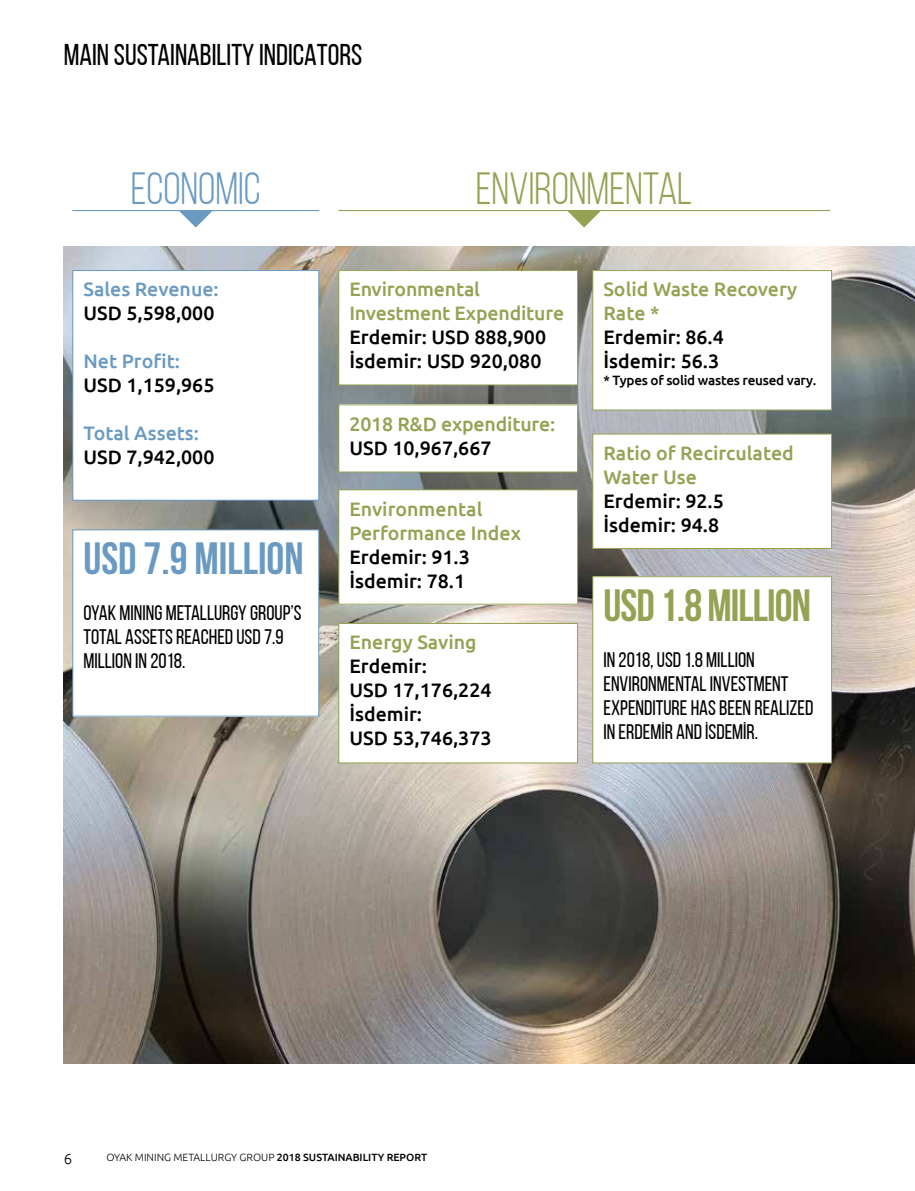
<style>
.page{position:relative;width:915px;height:1191px;background:#fff}
.page>*{position:absolute;margin:0;border:0;box-sizing:border-box;transform-origin:0 0}
.t1{font:45px "Bebas Neue";color:#96a153}
.t2{font:700 45px "Bebas Neue";color:#6a9ac2}
.t3{font:700 45px "Bebas Neue";letter-spacing:-.02em;color:#96a153}
.t4{font:45px "Bebas Neue";color:#6a9ac2}
.t5{font:30px "Bebas Neue";color:#000}
.t6{font:21px/24px "Bebas Neue";color:#000}
.t7{font:500 19.5px/24px "Ubuntu";color:#000}
.t8{font:500 19.5px/24px "Ubuntu";color:#96a153}
.t9{font:500 19.5px "Ubuntu";color:#6a9ac2}
.t10{font:300 15px "Ubuntu";color:#000}
.t11{font:500 13.5px "Ubuntu";letter-spacing:-.02em;color:#000}
.t12{font:300 10.5px "Ubuntu";color:#000}
.s1{font-weight:500}
</style>
<div class="page">
<img style="left:64px;top:247px;width:850px;height:816px">
<div style="left:73px;top:270px;width:245px;height:230px;background:#fff"></div>
<div style="left:72px;top:270px;width:247px;height:231px;border:1px solid #6a9ac2"></div>
<div style="left:73px;top:530px;width:245px;height:186px;background:#fff"></div>
<div style="left:72px;top:529px;width:247px;height:187px;border:1px solid #6a9ac2"></div>
<div style="left:592px;top:576px;width:239px;height:187px;background:#fff"></div>
<div style="left:592px;top:576px;width:239px;height:187px;border:1px solid #96a153"></div>
<div style="left:338px;top:270px;width:239px;height:115px;background:#fff"></div>
<div style="left:338px;top:270px;width:239px;height:115px;border:1px solid #96a153"></div>
<div style="left:338px;top:490px;width:239px;height:114px;background:#fff"></div>
<div style="left:338px;top:489px;width:239px;height:115px;border:1px solid #96a153"></div>
<div style="left:592px;top:434px;width:239px;height:114px;background:#fff"></div>
<div style="left:592px;top:433px;width:239px;height:116px;border:1px solid #96a153"></div>
<div style="left:338px;top:623px;width:239px;height:140px;background:#fff"></div>
<div style="left:338px;top:623px;width:239px;height:140px;border:1px solid #96a153"></div>
<div style="left:592px;top:270px;width:239px;height:140px;background:#fff"></div>
<div style="left:592px;top:270px;width:239px;height:140px;border:1px solid #96a153"></div>
<div style="left:338px;top:405px;width:239px;height:67px;background:#fff"></div>
<hr style="left:72px;top:210px;width:247px;height:1px;background:#6a9ac2">
<svg style="left:178px;top:211px;width:35px;height:16px"></svg>
<hr style="left:338px;top:210px;width:491px;height:1px;background:#96a153">
<svg style="left:566px;top:211px;width:35px;height:16px"></svg>
<h2 class="t5" style="left:64px;top:38px;width:300px">MAIN SUSTAINABILITY INDICATORS</h2>
<h1 class="t4" style="left:131px;top:164px;width:131px">ECONOMIC</h1>
<h1 class="t1" style="left:475px;top:164px;width:218px">ENVIRONMENTAL</h1>
<p class="t9" style="left:83px;top:277px;width:137px">Sales Revenue:</p>
<p class="t7" style="left:83px;top:301px;width:132px">USD 5,598,000</p>
<p class="t9" style="left:83px;top:349px;width:98px">Net Profit:</p>
<p class="t7" style="left:83px;top:373px;width:132px">USD 1,159,965</p>
<p class="t9" style="left:83px;top:421px;width:117px">Total Assets:</p>
<p class="t7" style="left:83px;top:445px;width:132px">USD 7,942,000</p>
<h1 class="t2" style="left:83px;top:534px;width:222px">USD 7.9 MILLION</h1>
<p class="t6" style="left:83px;top:600px;width:219px">OYAK MINING METALLURGY GROUP’S<br>TOTAL ASSETS REACHED USD7.9<br>MILLION IN 2018.</p>
<p class="t8" style="left:349px;top:277px;width:216px">Environmental<br>Investment Expenditure</p>
<p class="t7" style="left:349px;top:325px;width:198px">Erdemir: USD 888,900<br>İsdemir: USD 920,080</p>
<p class="t8" style="left:349px;top:411px;width:207px">2018 R&amp;D expenditure:</p>
<p class="t7" style="left:349px;top:435px;width:143px">USD 10,967,667</p>
<p class="t8" style="left:349px;top:496px;width:173px">Environmental<br>Performance Index</p>
<p class="t7" style="left:349px;top:544px;width:122px">Erdemir: 91.3<br>İsdemir: 78.1</p>
<p class="t8" style="left:349px;top:629px;width:129px">Energy Saving</p>
<p class="t7" style="left:349px;top:653px;width:143px">Erdemir:<br>USD 17,176,224<br>İsdemir:<br>USD 53,746,373</p>
<p class="t8" style="left:603px;top:277px;width:195px">Solid Waste Recovery<br>Rate *</p>
<p class="t7" style="left:603px;top:325px;width:122px">Erdemir: 86.4<br>İsdemir: 56.3</p>
<p class="t11" style="left:603px;top:371px;width:214px">* Types of solid wastes reused vary.</p>
<p class="t8" style="left:603px;top:440px;width:192px">Ratio of Recirculated<br>Water Use</p>
<p class="t7" style="left:603px;top:488px;width:122px">Erdemir: 92.5<br>İsdemir: 94.8</p>
<h1 class="t3" style="left:603px;top:581px;width:209px">USD 1.8 MILLION</h1>
<p class="t6" style="left:603px;top:647px;width:211px">IN 2018, USD1.8 MILLION<br>ENVIRONMENTAL INVESTMENT<br>EXPENDITURE HAS BEEN REALIZED<br>IN ERDEMİR AND İSDEMİR.</p>
<p class="t10" style="left:64px;top:1150px;width:10px">6</p>
<p class="t12" style="left:106px;top:1150px;width:322px">OYAK MINING METALLURGY GROUP <span class="s1">2018 SUSTAINABILITY REPORT</span></p>
</div>
